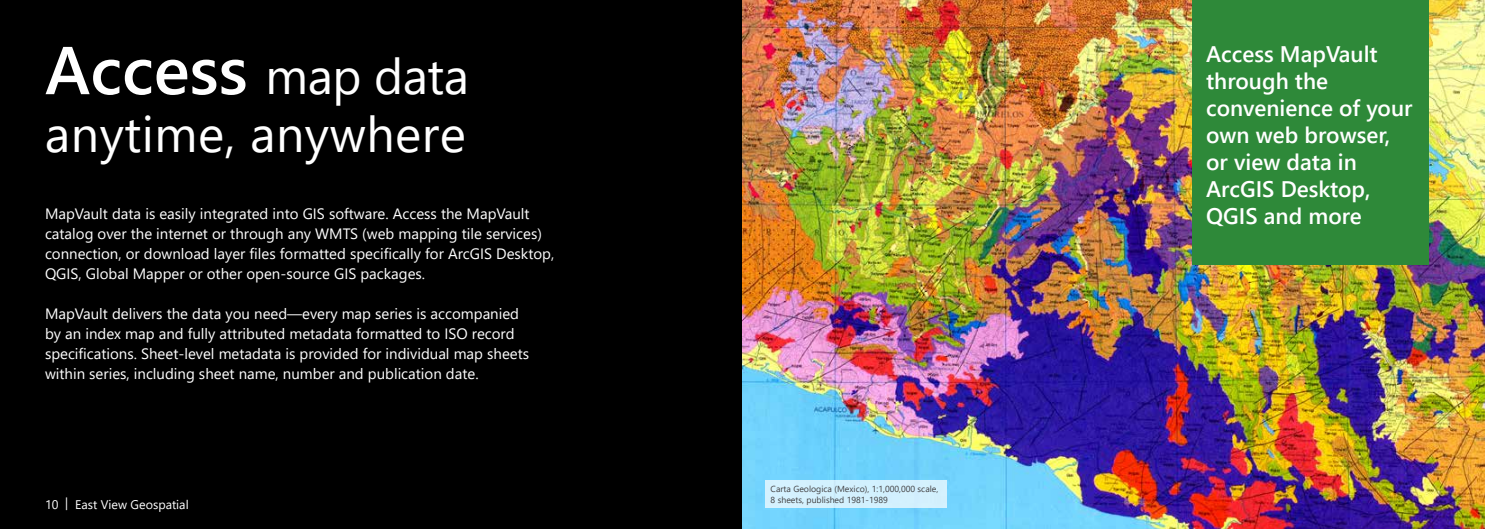
<style>
.page{position:relative;width:1485px;height:529px;background:#fff}
.page>*{position:absolute;margin:0;border:0;box-sizing:border-box;transform-origin:0 0}
.t1{font:50px/57.5px "Segoe UI";letter-spacing:.01em;color:#fff}
.t2{font:600 22.5px/27px "Segoe UI";color:#fff}
.t3{font:15px/20px "Segoe UI";color:#fff}
.t4{font:12.5px "Segoe UI";color:#fff}
.t5{font:8.75px/10.5px "Segoe UI";color:#414042}
.s1{font-weight:600;font-size:67.5px}
</style>
<div class="page">
<div style="left:0;top:0;width:742px;height:529px;background:#000"></div>
<img style="left:742px;top:0;width:743px;height:529px">
<div style="left:1192px;top:0;width:237px;height:264px;background:#2e8939"></div>
<div style="left:765px;top:480px;width:182px;height:28px;background:#d3f1fe"></div>
<h1 class="t1" style="left:45px;top:47px;width:425px"><span class="s1">Access</span> map data anytime, anywhere</h1>
<h2 class="t2" style="left:1206px;top:40px;width:208px">Access MapVault through the convenience of your own web browser, or view data in<br>ArcGIS Desktop,</h2>
<p class="t3" style="left:45px;top:203px;width:486px">MapVault data is easily integrated into GIS software. Access the MapVault</p>
<h2 class="t2" style="left:1206px;top:202px;width:157px">QGIS and more</h2>
<p class="t3" style="left:45px;top:223px;width:511px">catalog over the internet or through any WMTS (web mapping tile services) connection, or download layer files formatted specifically for ArcGIS Desktop,<br>QGIS, Global Mapper or other open-source GIS packages.</p>
<p class="t3" style="left:45px;top:303px;width:486px">MapVault delivers the data you need—every map series is accompanied by an index map and fully attributed metadata formatted to ISO record specifications. Sheet-level metadata is provided for individual map sheets within series, including sheet name, number and publication date.</p>
<p class="t4" style="left:45px;top:494px;width:145px">10 | East View Geospatial</p>
<p class="t5" style="left:771px;top:484px;width:169px">Carta Geologica (Mexico), 1:1,000,000 scale,<br>8 sheets, published 1981-1989</p>
</div>
